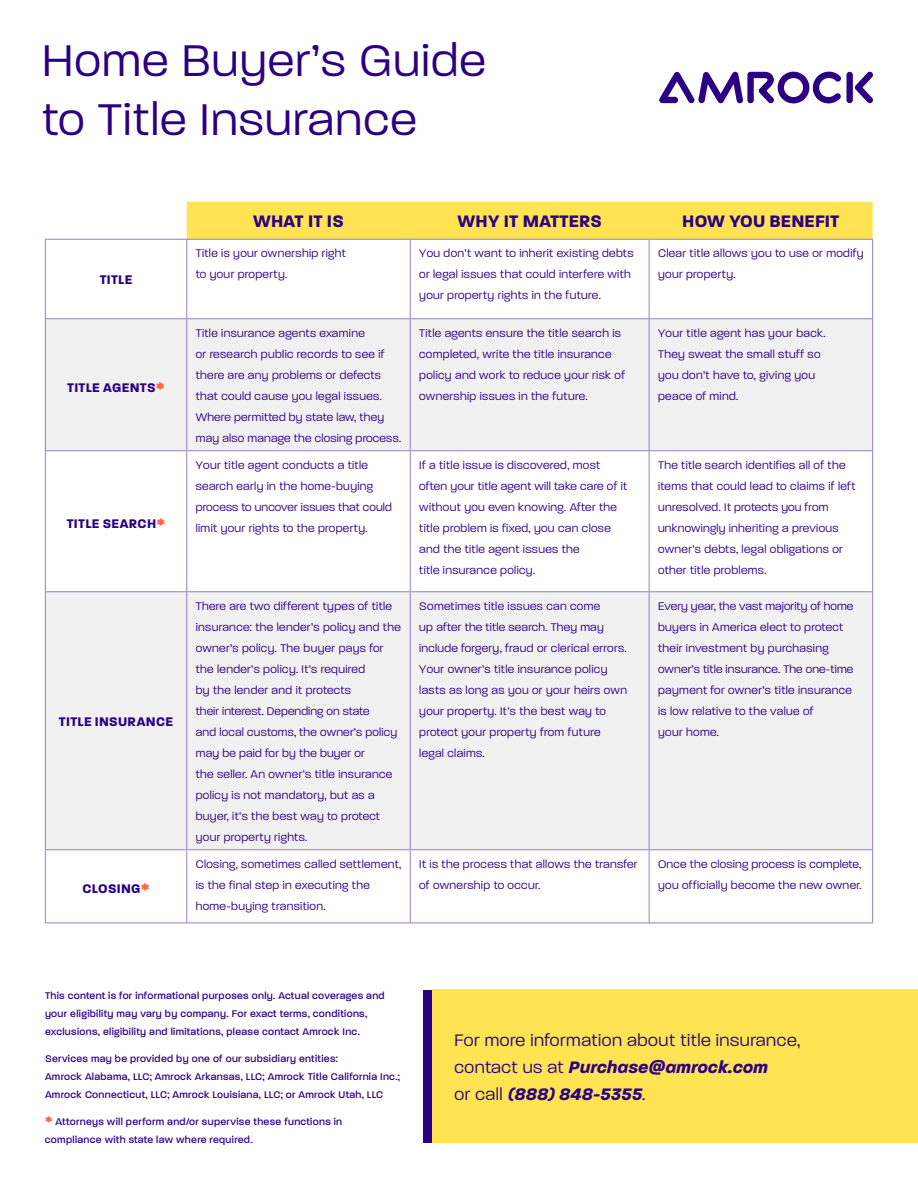
<style>
.page{position:relative;width:918px;height:1188px;background:#fff}
.page>*{position:absolute;margin:0;border:0;box-sizing:border-box;transform-origin:0 0}
.t1{font:300 48px/58.5px "Paralucent";letter-spacing:.03em;color:#2b0083}
.t2{font:300 18px/27px "Paralucent";letter-spacing:.03em;color:#2b0083}
.t3{font:700 18px "Paralucent";letter-spacing:.01em;color:#2b0083}
.t4{font:700 13.5px "Paralucent";letter-spacing:.025em;color:#2b0083}
.t5{font:300 12px/21px "Paralucent";letter-spacing:.03em;color:#2b0083}
.t6{font:500 10.5px/18px "Paralucent";letter-spacing:.03em;color:#2b0083}
.s1{font-size:18px;color:#fb6541}
.s2{font-weight:700;font-size:15px;color:#fb6541}
.s3{font-weight:700;font-style:italic}
</style>
<div class="page">
<svg style="left:659px;top:72px;width:182px;height:31px"></svg>
<div style="left:846px;top:72px;width:7px;height:31px;background:#2b0083;border-radius:3px"></div>
<svg style="left:855px;top:72px;width:18px;height:31px"></svg>
<div style="left:432px;top:990px;width:486px;height:153px;background:#ffe352"></div>
<div style="left:187px;top:202px;width:686px;height:37px;background:#ffe352"></div>
<svg style="left:46px;top:319px;width:826px;height:530px;fill:#f1f1f2"></svg>
<hr style="left:45px;top:240px;width:1px;height:78px;background:#9580c1">
<hr style="left:186px;top:240px;width:1px;height:78px;background:#9580c1">
<hr style="left:410px;top:240px;width:1px;height:78px;background:#9580c1">
<hr style="left:649px;top:240px;width:1px;height:78px;background:#9580c1">
<hr style="left:872px;top:240px;width:1px;height:78px;background:#9580c1">
<hr style="left:45px;top:318px;width:142px;height:1px;background:#9580c1">
<hr style="left:45px;top:319px;width:1px;height:131px;background:#9580c1">
<hr style="left:187px;top:318px;width:223px;height:1px;background:#9580c1">
<hr style="left:186px;top:319px;width:1px;height:131px;background:#9580c1">
<hr style="left:410px;top:318px;width:239px;height:1px;background:#9580c1">
<hr style="left:410px;top:319px;width:1px;height:131px;background:#9580c1">
<hr style="left:649px;top:318px;width:224px;height:1px;background:#9580c1">
<hr style="left:649px;top:319px;width:1px;height:131px;background:#9580c1">
<hr style="left:872px;top:319px;width:1px;height:131px;background:#9580c1">
<hr style="left:45px;top:450px;width:142px;height:1px;background:#9580c1">
<hr style="left:45px;top:451px;width:1px;height:140px;background:#9580c1">
<hr style="left:187px;top:450px;width:223px;height:1px;background:#9580c1">
<hr style="left:186px;top:451px;width:1px;height:140px;background:#9580c1">
<hr style="left:410px;top:450px;width:239px;height:1px;background:#9580c1">
<hr style="left:410px;top:451px;width:1px;height:140px;background:#9580c1">
<hr style="left:649px;top:450px;width:224px;height:1px;background:#9580c1">
<hr style="left:649px;top:451px;width:1px;height:140px;background:#9580c1">
<hr style="left:872px;top:451px;width:1px;height:140px;background:#9580c1">
<hr style="left:45px;top:591px;width:142px;height:1px;background:#9580c1">
<hr style="left:45px;top:592px;width:1px;height:257px;background:#9580c1">
<hr style="left:187px;top:591px;width:223px;height:1px;background:#9580c1">
<hr style="left:186px;top:592px;width:1px;height:257px;background:#9580c1">
<hr style="left:410px;top:591px;width:239px;height:1px;background:#9580c1">
<hr style="left:410px;top:592px;width:1px;height:257px;background:#9580c1">
<hr style="left:649px;top:591px;width:224px;height:1px;background:#9580c1">
<hr style="left:649px;top:592px;width:1px;height:257px;background:#9580c1">
<hr style="left:872px;top:592px;width:1px;height:257px;background:#9580c1">
<hr style="left:45px;top:849px;width:142px;height:1px;background:#9580c1">
<hr style="left:45px;top:850px;width:1px;height:72px;background:#9580c1">
<hr style="left:187px;top:849px;width:223px;height:1px;background:#9580c1">
<hr style="left:186px;top:850px;width:1px;height:72px;background:#9580c1">
<hr style="left:410px;top:849px;width:239px;height:1px;background:#9580c1">
<hr style="left:410px;top:850px;width:1px;height:72px;background:#9580c1">
<hr style="left:649px;top:849px;width:224px;height:1px;background:#9580c1">
<hr style="left:649px;top:850px;width:1px;height:72px;background:#9580c1">
<hr style="left:872px;top:850px;width:1px;height:72px;background:#9580c1">
<hr style="left:45px;top:922px;width:142px;height:1px;background:#9580c1">
<hr style="left:187px;top:922px;width:223px;height:1px;background:#9580c1">
<hr style="left:410px;top:922px;width:239px;height:1px;background:#9580c1">
<hr style="left:649px;top:922px;width:224px;height:1px;background:#9580c1">
<hr style="left:45px;top:239px;width:142px;height:1px;background:#9580c1">
<hr style="left:187px;top:239px;width:223px;height:1px;background:#9580c1">
<hr style="left:410px;top:239px;width:239px;height:1px;background:#9580c1">
<hr style="left:649px;top:239px;width:224px;height:1px;background:#9580c1">
<div style="left:423px;top:990px;width:9px;height:153px;background:#2b0083"></div>
<h1 class="t1" style="left:42px;top:31px;width:445px">Home Buyer’s Guide to Title Insurance</h1>
<p class="t4" style="left:100px;top:272px;width:34px">TITLE</p>
<p class="t4" style="left:67px;top:379px;width:99px">TITLE AGENTS<span class="s1">*</span></p>
<p class="t4" style="left:67px;top:516px;width:100px">TITLE SEARCH<span class="s1">*</span></p>
<p class="t4" style="left:59px;top:713px;width:116px">TITLE INSURANCE</p>
<p class="t4" style="left:82px;top:881px;width:69px">CLOSING<span class="s1">*</span></p>
<h2 class="t3" style="left:253px;top:211px;width:92px">WHAT IT IS</h2>
<h2 class="t3" style="left:458px;top:211px;width:146px">WHY IT MATTERS</h2>
<h2 class="t3" style="left:682px;top:211px;width:159px">HOW YOU BENEFIT</h2>
<p class="t5" style="left:196px;top:243px;width:152px">Title is your ownership right to your property.</p>
<p class="t5" style="left:419px;top:243px;width:216px">You don’t want to inherit existing debts or legal issues that could interfere with your property rights in the future.</p>
<p class="t5" style="left:658px;top:243px;width:207px">Clear title allows you to use or modify your property.</p>
<p class="t5" style="left:196px;top:322px;width:207px">Title insurance agents examine<br>or research public records to see if there are any problems or defects that could cause you legal issues.<br>Where permitted by state law, they may also manage the closing process.</p>
<p class="t5" style="left:419px;top:322px;width:207px">Title agents ensure the title search is completed, write the title insurance policy and work to reduce your risk of ownership issues in the future.</p>
<p class="t5" style="left:658px;top:322px;width:169px">Your title agent has your back.<br>They sweat the small stuff so you don’t have to, giving you peace of mind.</p>
<p class="t5" style="left:196px;top:454px;width:198px">Your title agent conducts a title search early in the home-buying process to uncover issues that could limit your rights to the property.</p>
<p class="t5" style="left:419px;top:454px;width:210px">If a title issue is discovered, most often your title agent will take care of it without you even knowing. After the title problem is fixed, you can close and the title agent issues the<br>title insurance policy.</p>
<p class="t5" style="left:658px;top:454px;width:199px">The title search identifies all of the items that could lead to claims if left unresolved. It protects you from unknowingly inheriting a previous owner’s debts, legal obligations or other title problems.</p>
<p class="t5" style="left:196px;top:595px;width:207px">There are two different types of title insurance: the lender’s policy and the owner’s policy. The buyer pays for the lender’s policy. It’s required<br>by the lender and it protects<br>their interest. Depending on state<br>and local customs, the owner’s policy may be paid for by the buyer or<br>the seller. An owner’s title insurance policy is not mandatory, but as a buyer, it’s the best way to protect your property rights.</p>
<p class="t5" style="left:419px;top:595px;width:209px">Sometimes title issues can come<br>up after the title search. They may include forgery, fraud or clerical errors.<br>Your owner’s title insurance policy lasts as long as you or your heirs own your property. It’s the best way to protect your property from future legal claims.</p>
<p class="t5" style="left:658px;top:595px;width:197px">Every year, the vast majority of home buyers in America elect to protect their investment by purchasing owner’s title insurance. The one-time payment for owner’s title insurance is low relative to the value of<br>your home.</p>
<p class="t5" style="left:196px;top:853px;width:207px">Closing, sometimes called settlement, is the final step in executing the home-buying transition.</p>
<p class="t5" style="left:419px;top:853px;width:220px">It is the process that allows the transfer of ownership to occur.</p>
<p class="t5" style="left:658px;top:853px;width:205px">Once the closing process is complete, you officially become the new owner.</p>
<p class="t6" style="left:45px;top:987px;width:341px">This content is for informational purposes only. Actual coverages and your eligibility may vary by company. For exact terms, conditions, exclusions, eligibility and limitations, please contact Amrock Inc.</p>
<p class="t6" style="left:45px;top:1050px;width:356px">Services may be provided by one of our subsidiary entities:<br>Amrock Alabama, LLC; Amrock Arkansas, LLC; Amrock Title California Inc.;<br>Amrock Connecticut, LLC; Amrock Louisiana, LLC; or Amrock Utah, LLC</p>
<p class="t6" style="left:45px;top:1113px;width:299px"><span class="s2">*</span> Attorneys will perform and/or supervise these functions in compliance with state law where required.</p>
<h2 class="t2" style="left:454px;top:1027px;width:347px">For more information about title insurance, contact us at <span class="s3">Purchase@amrock.com<br></span>or call <span class="s3">(888) 848-5355</span>.</h2>
</div>
